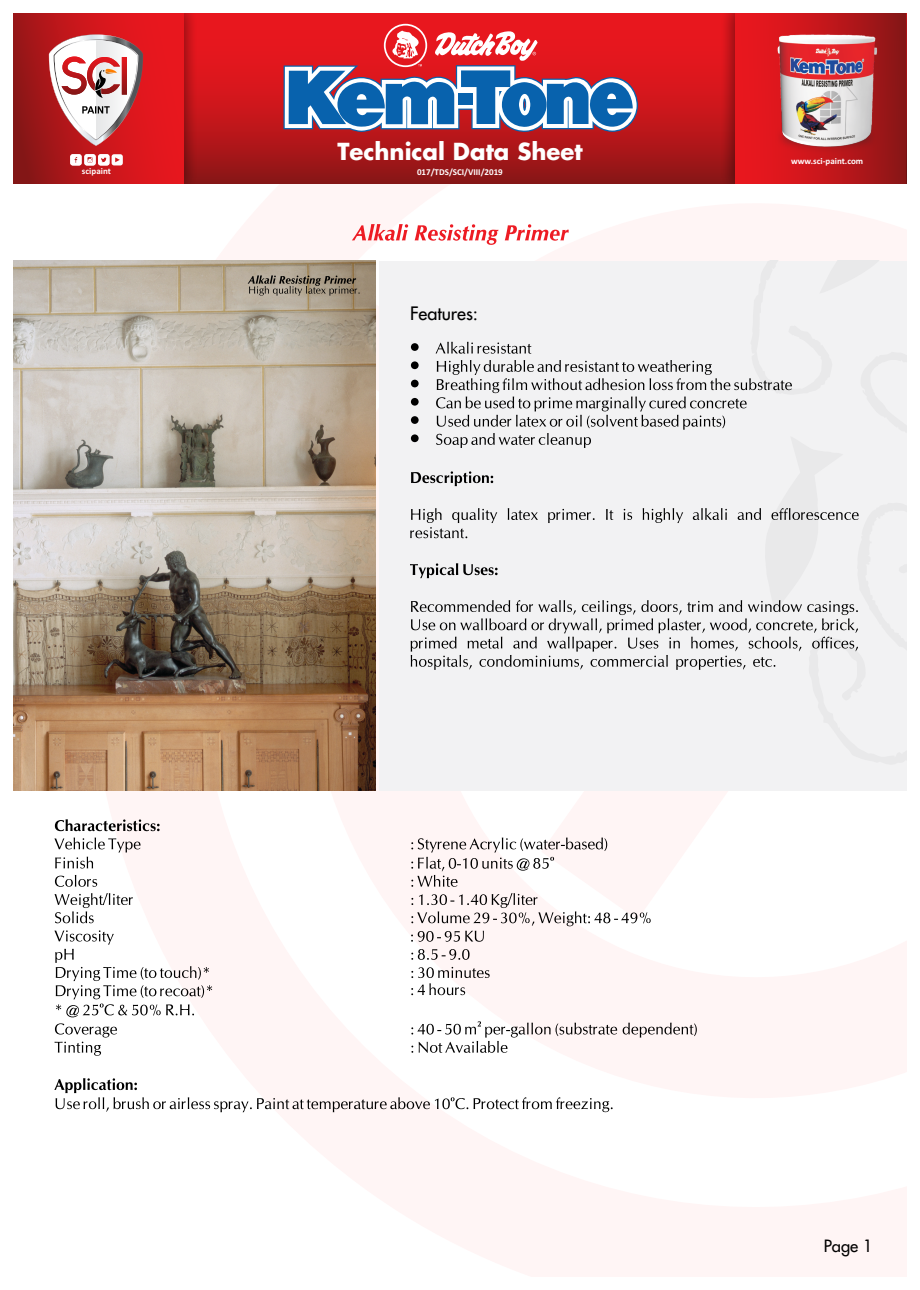
<style>
.page{position:relative;width:920px;height:1290px;background:#fff}
.page>*{position:absolute;margin:0;border:0;box-sizing:border-box;transform-origin:0 0}
.t1{font:700 22.8px "Futura LT";color:#fff}
.t2{font:18px "Futura LT";color:#000}
.t3{font:16.5px "Futura LT";color:#000}
.t4{font:700 9px "Calibri";color:#fff}
.t5{font:700 9px "Calibri";color:#fdfdfd}
</style>
<div class="page">
<svg style="left:209px;top:14px;width:501px;height:169px;background:#bb161a"></svg>
<div style="left:14px;top:14px;width:195px;height:169px;background:#000;opacity:.49"></div>
<svg style="left:14px;top:14px;width:169px;height:169px;background:#c2161b"></svg>
<div style="left:710px;top:14px;width:196px;height:169px;background:#000;opacity:.49"></div>
<div style="left:735px;top:14px;width:170px;height:169px;background:linear-gradient(to right,#f6171f,#901617)"></div>
<svg style="left:49px;top:34px;width:94px;height:112px"></svg>
<svg style="left:70px;top:154px;width:53px;height:11px"></svg>
<img style="left:774px;top:30px;width:111px;height:129px">
<svg style="left:283px;top:24px;width:355px;height:108px"></svg>
<div style="left:379px;top:261px;width:527px;height:529px;background:#f2f2f3"></div>
<img style="left:14px;top:260px;width:362px;height:530px">
<svg style="left:410px;top:341px;width:449px;height:329px"></svg>
<svg style="left:352px;top:224px;width:217px;height:21px"></svg>
<svg style="left:54px;top:819px;width:643px;height:293px"></svg>
<svg style="left:248px;top:275px;width:112px;height:21px;background:#897f6f"></svg>
<p class="t5" style="left:82px;top:167px;width:30px">scipaint</p>
<h1 class="t1" style="left:337px;top:142px;width:247px">Technical Data Sheet</h1>
<p class="t4" style="left:417px;top:168px;width:87px">017/TDS/SCI/VIII/2019</p>
<h2 class="t2" style="left:410px;top:305px;width:70px">Features:</h2>
<p class="t4" style="left:791px;top:158px;width:74px">www.sci-paint.com</p>
<h3 class="t3" style="left:824px;top:1239px;width:50px">Page 1</h3>
</div>
